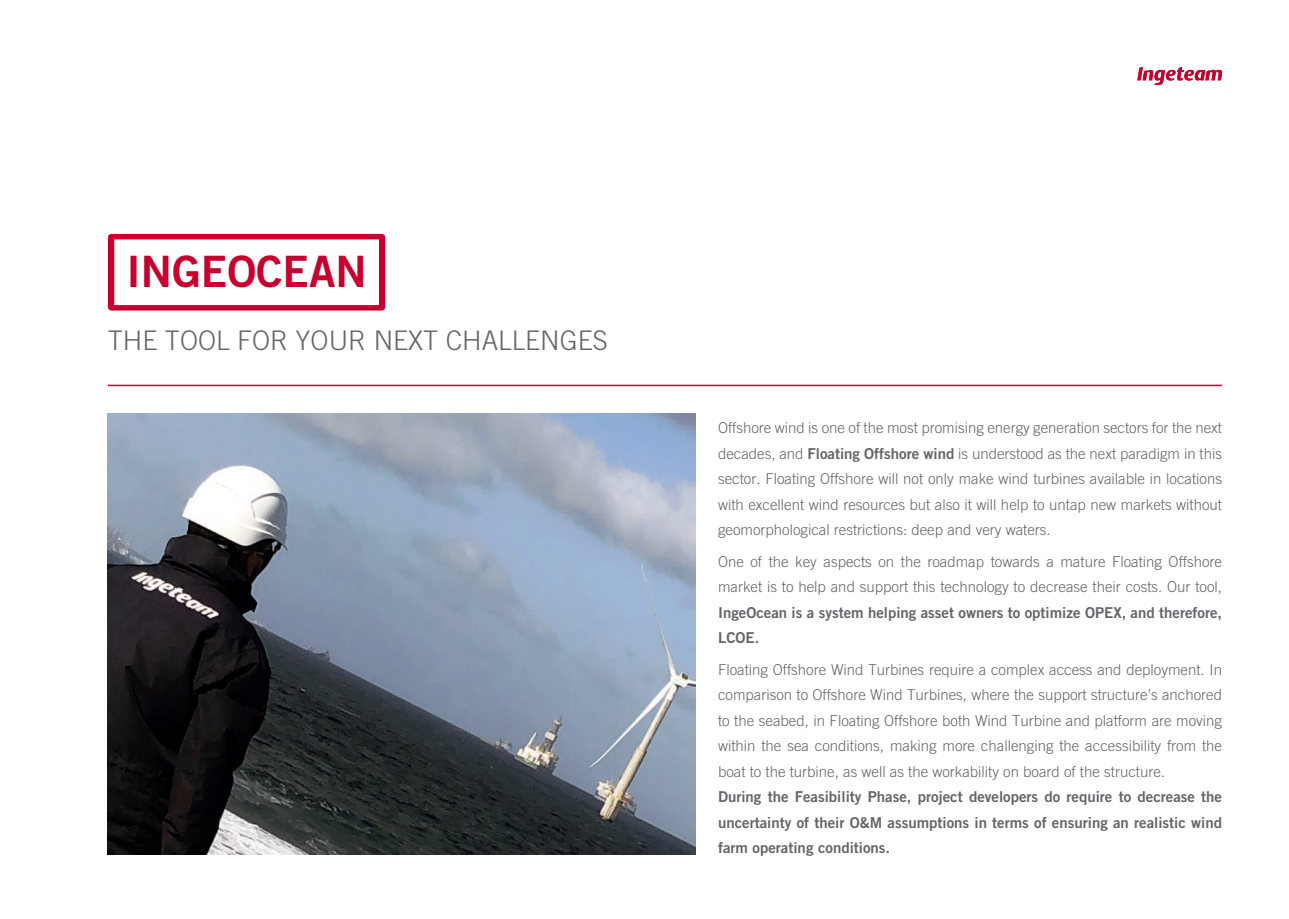
<style>
.page{position:relative;width:1289px;height:919px;background:#fff}
.page>*{position:absolute;margin:0;border:0;box-sizing:border-box;transform-origin:0 0}
.t1{font:43.2px "Trade Gothic LT Std Bd 2";color:#c5002e}
.t2{font:300 27px "Trade Gothic LT Std";color:#63656a}
.t3{font:300 15px/25.5px "Trade Gothic LT Std";color:#63656a;text-align:justify}
.t4{font:15px/25.5px "Trade Gothic LT Std Bd 2";color:#63656a}
.s1{font-family:"Trade Gothic LT Std Bd 2";font-weight:400}
</style>
<div class="page">
<img style="left:108px;top:413px;width:587px;height:441px">
<hr style="left:108px;top:384px;width:1113px;height:2px;background:#c5002e">
<svg style="left:1137px;top:67px;width:84px;height:18px"></svg>
<svg style="left:108px;top:234px;width:277px;height:76px"></svg>
<h1 class="t1" style="left:126px;top:244px;width:242px">INGEOCEAN</h1>
<h2 class="t2" style="left:108px;top:324px;width:501px">THE TOOL FOR YOUR NEXT CHALLENGES</h2>
<p class="t3" style="left:718px;top:415px;width:505px">Offshore wind is one of the most promising energy generation sectors for the next decades, and <span class="s1">Floating Offshore wind</span> is understood as the next paradigm in this sector. Floating Offshore will not only make wind turbines available in locations with excellent wind resources but also it will help to untap new markets without geomorphological restrictions: deep and very waters.</p>
<p class="t3" style="left:718px;top:548px;width:505px">One of the key aspects on the roadmap towards a mature Floating Offshore market is to help and support this technology to decrease their costs. Our tool,</p>
<p class="t4" style="left:718px;top:599px;width:505px">IngeOcean is a system helping asset owners to optimize OPEX, and therefore,<br>LCOE.</p>
<p class="t3" style="left:718px;top:656px;width:505px">Floating Offshore Wind Turbines require a complex access and deployment. In comparison to Offshore Wind Turbines, where the support structure’s anchored to the seabed, in Floating Offshore both Wind Turbine and platform are moving within the sea conditions, making more challenging the accessibility from the boat to the turbine, as well as the workability on board of the structure.</p>
<p class="t4" style="left:718px;top:784px;width:505px;text-align:justify">During the Feasibility Phase, project developers do require to decrease the uncertainty of their O&amp;M assumptions in terms of ensuring an realistic wind farm operating conditions.</p>
</div>
